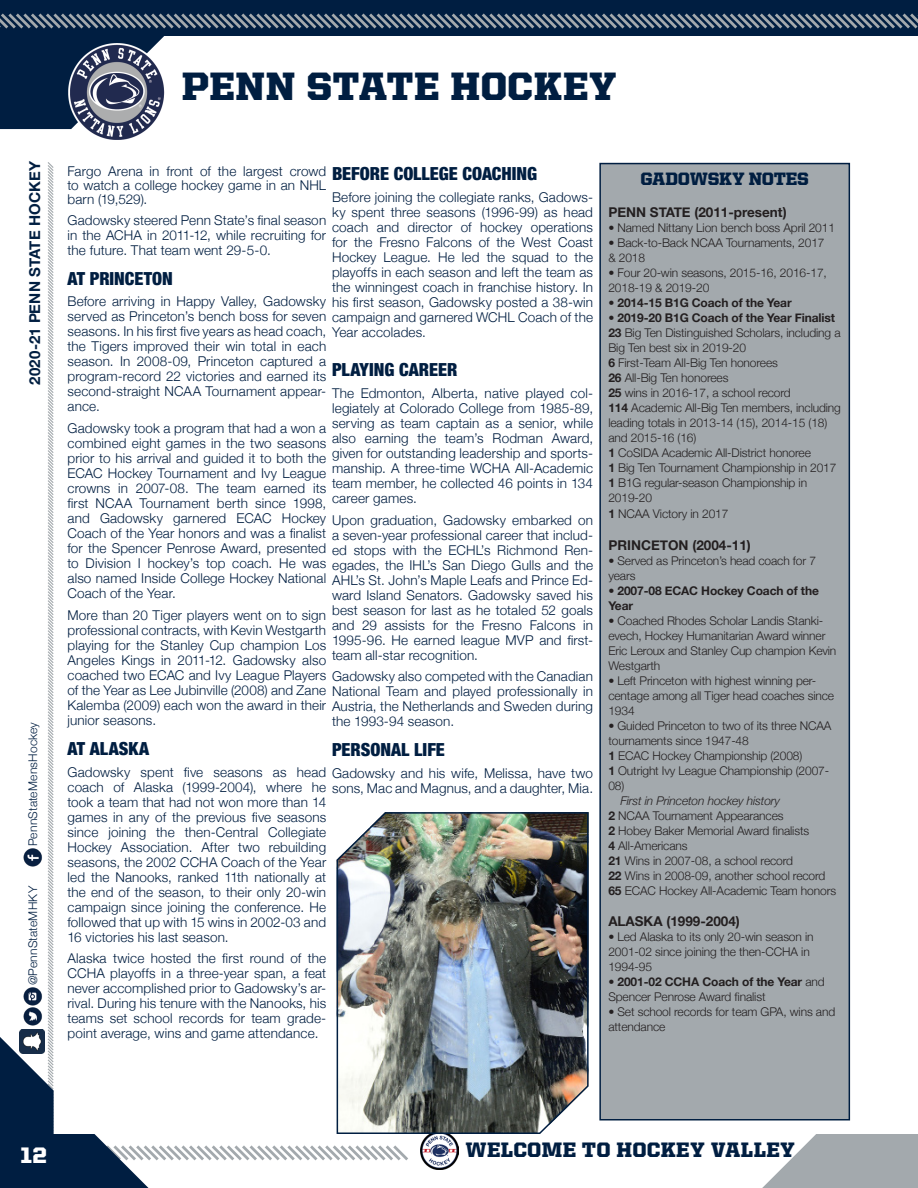
<style>
.page{position:relative;width:918px;height:1188px;background:#fff}
.page>*{position:absolute;margin:0;border:0;box-sizing:border-box;transform-origin:0 0}
.t1{font:900 39.75px "United Serif Reg";letter-spacing:.01em;color:#001e41}
.t2{font:900 22.5px "United Serif Reg";color:#fff}
.t3{font:900 21px "United Serif Reg";letter-spacing:.015em;color:#001e41}
.t4{font:900 condensed 18px "Helvetica Neue";color:#001e41}
.t5{font:900 18px "United Serif Reg";letter-spacing:-.015em;color:#001e41}
.t6{font:700 15px "Helvetica Neue";letter-spacing:.01em;color:#001e41}
._1920_head_coach_bio{font:300 13.5px/15px "Helvetica Neue";letter-spacing:.01em;color:#001e41;text-align:justify}
.t7{font:700 13.5px "Helvetica Neue";color:#231f20}
.t8{font:300 12px/15px "Helvetica Neue";letter-spacing:-.01em;color:#231f20}
.t9{font:700 12px/15px "Helvetica Neue";letter-spacing:-.01em;color:#231f20}
.t10{font:300 12px "Helvetica Neue";letter-spacing:.015em;color:#001e41}
.t11{font:italic 300 12px "Helvetica Neue";letter-spacing:-.01em;color:#231f20}
.s1{font-weight:300}
.s2{font-weight:700}
</style>
<div class="page">
<svg style="left:762px;top:1134px;width:156px;height:54px"></svg>
<svg style="left:0;top:162px;width:408px;height:1026px"></svg>
<img style="left:420px;top:1135px;width:38px;height:35px">
<img style="left:68px;top:129px;width:79px;height:11px">
<svg style="left:0;top:0;width:918px;height:129px"></svg>
<img style="left:21px;top:845px;width:24px;height:25px">
<img style="left:21px;top:984px;width:24px;height:21px">
<img style="left:20px;top:1005px;width:25px;height:48px">
<img style="left:336px;top:811px;width:253px;height:324px">
<div style="left:600px;top:164px;width:249px;height:956px;background:#a3a9ad"></div>
<div style="left:599px;top:163px;width:251px;height:957px;border:2px solid #001e41"></div>
<p class="t6" style="left:26px;top:385px;width:226px;rotate:-90deg">2020-21 PENN STATE HOCKEY</p>
<p class="t10" style="left:25px;top:846px;width:125px;rotate:-90deg">PennStateMensHockey</p>
<p class="t10" style="left:25px;top:985px;width:101px;rotate:-90deg">@PennStateMHKY</p>
<h1 class="t1" style="left:182px;top:64px;width:437px">PENN STATE HOCKEY</h1>
<p class="_1920_head_coach_bio" style="left:68px;top:164px;width:260px;line-height:14.2px">Fargo Arena in front of the largest crowd to watch a college hockey game in an NHL barn (19,529).</p>
<p class="_1920_head_coach_bio" style="left:68px;top:213px;width:260px">Gadowsky steered Penn State’s final season in the ACHA in 2011-12, while recruiting for the future. That team went 29-5-0.</p>
<p class="t4" style="left:68px;top:267px;width:107px">AT PRINCETON</p>
<p class="_1920_head_coach_bio" style="left:68px;top:294px;width:527px;text-align:left">Before arriving in Happy Valley, Gadowsky his first season, Gadowsky posted a 38-win served as Princeton’s bench boss for seven campaign and garnered WCHL Coach of the seasons. In his first five years as head coach, Year accolades.<br>the Tigers improved their win total in each<br>season. In 2008-09, Princeton captured a<br>program-record 22 victories and earned its<br>second-straight NCAA Tournament appear-<br>ance.</p>
<p class="_1920_head_coach_bio" style="left:68px;top:421px;width:260px">Gadowsky took a program that had a won a combined eight games in the two seasons prior to his arrival and guided it to both the ECAC Hockey Tournament and Ivy League crowns in 2007-08. The team earned its first NCAA Tournament berth since 1998, and Gadowsky garnered ECAC Hockey Coach of the Year honors and was a finalist for the Spencer Penrose Award, presented to Division I hockey’s top coach. He was also named Inside College Hockey National Coach of the Year.</p>
<p class="_1920_head_coach_bio" style="left:68px;top:607px;width:260px">More than 20 Tiger players went on to sign professional contracts, with Kevin Westgarth playing for the Stanley Cup champion Los Angeles Kings in 2011-12. Gadowsky also coached two ECAC and Ivy League Players of the Year as Lee Jubinville (2008) and Zane Kalemba (2009) each won the award in their junior seasons.</p>
<p class="t4" style="left:68px;top:737px;width:83px">AT ALASKA</p>
<p class="_1920_head_coach_bio" style="left:68px;top:764px;width:260px">Gadowsky spent five seasons as head coach of Alaska (1999-2004), where he took a team that had not won more than 14 games in any of the previous five seasons since joining the then-Central Collegiate Hockey Association. After two rebuilding seasons, the 2002 CCHA Coach of the Year led the Nanooks, ranked 11th nationally at the end of the season, to their only 20-win campaign since joining the conference. He followed that up with 15 wins in 2002-03 and 16 victories his last season.</p>
<p class="_1920_head_coach_bio" style="left:68px;top:951px;width:260px">Alaska twice hosted the first round of the CCHA playoffs in a three-year span, a feat never accomplished prior to Gadowsky’s ar&shy;rival. During his tenure with the Nanooks, his teams set school records for team grade&shy;point average, wins and game attendance.</p>
<p class="t4" style="left:332px;top:163px;width:207px">BEFORE COLLEGE COACHING</p>
<p class="_1920_head_coach_bio" style="left:332px;top:189px;width:263px">Before joining the collegiate ranks, Gadows&shy;ky spent three seasons (1996-99) as head coach and director of hockey operations for the Fresno Falcons of the West Coast Hockey League. He led the squad to the playoffs in each season and left the team as the winningest coach in franchise history. In</p>
<p class="t4" style="left:332px;top:359px;width:127px">PLAYING CAREER</p>
<p class="_1920_head_coach_bio" style="left:332px;top:385px;width:263px">The Edmonton, Alberta, native played col&shy;legiately at Colorado College from 1985-89, serving as team captain as a senior, while also earning the team’s Rodman Award, given for outstanding leadership and sports&shy;manship. A three-time WCHA All-Academic team member, he collected 46 points in 134 career games.</p>
<p class="_1920_head_coach_bio" style="left:332px;top:512px;width:263px">Upon graduation, Gadowsky embarked on a seven-year professional career that includ&shy;ed stops with the ECHL’s Richmond Ren&shy;egades, the IHL’s San Diego Gulls and the AHL’s St. John’s Maple Leafs and Prince Ed&shy;ward Island Senators. Gadowsky saved his best season for last as he totaled 52 goals and 29 assists for the Fresno Falcons in 1995-96. He earned league MVP and first&shy;team all-star recognition.</p>
<p class="_1920_head_coach_bio" style="left:332px;top:669px;width:263px">Gadowsky also competed with the Canadian National Team and played professionally in Austria, the Netherlands and Sweden during the 1993-94 season.</p>
<p class="t4" style="left:332px;top:739px;width:114px">PERSONAL LIFE</p>
<p class="_1920_head_coach_bio" style="left:332px;top:765px;width:263px">Gadowsky and his wife, Melissa, have two sons, Mac and Magnus, and a daughter, Mia.</p>
<p class="t5" style="left:640px;top:169px;width:170px">GADOWSKY NOTES</p>
<p class="t7" style="left:608px;top:204px;width:180px">PENN STATE (2011-present)</p>
<p class="t8" style="left:608px;top:220px;width:228px">• Named Nittany Lion bench boss April 2011</p>
<p class="t8" style="left:608px;top:235px;width:218px">• Back-to-Back NCAA Tournaments, 2017 &amp; 2018</p>
<p class="t8" style="left:608px;top:265px;width:220px">• Four 20-win seasons, 2015-16, 2016-17,<br>2018-19 &amp; 2019-20</p>
<p class="t9" style="left:608px;top:295px;width:185px"><span class="s1">•</span> 2014-15 B1G Coach of the Year</p>
<p class="t9" style="left:608px;top:310px;width:228px"><span class="s1">•</span> 2019-20 B1G Coach of the Year Finalist</p>
<p class="t8" style="left:608px;top:325px;width:234px"><span class="s2">23</span> Big Ten Distinguished Scholars, including a<br>Big Ten best six in 2019-20</p>
<p class="t8" style="left:608px;top:355px;width:171px"><span class="s2">6</span> First-Team All-Big Ten honorees</p>
<p class="t8" style="left:608px;top:370px;width:122px"><span class="s2">26</span> All-Big Ten honorees</p>
<p class="t8" style="left:608px;top:385px;width:184px"><span class="s2">25</span> wins in 2016-17, a school record</p>
<p class="t8" style="left:608px;top:400px;width:234px"><span class="s2">114</span> Academic All-Big Ten members, including leading totals in 2013-14 (15), 2014-15 (18) and 2015-16 (16)</p>
<p class="t8" style="left:608px;top:445px;width:204px"><span class="s2">1</span> CoSIDA Academic All-District honoree</p>
<p class="t8" style="left:608px;top:460px;width:230px"><span class="s2">1</span> Big Ten Tournament Championship in 2017</p>
<p class="t8" style="left:608px;top:475px;width:200px"><span class="s2">1</span> B1G regular-season Championship in<br>2019-20</p>
<p class="t8" style="left:608px;top:506px;width:122px"><span class="s2">1</span> NCAA Victory in 2017</p>
<p class="t7" style="left:608px;top:536px;width:144px">PRINCETON (2004-11)</p>
<p class="t8" style="left:608px;top:553px;width:209px">• Served as Princeton’s head coach for 7 years</p>
<p class="t9" style="left:608px;top:583px;width:212px"><span class="s1">•</span> 2007-08 ECAC Hockey Coach of the<br>Year</p>
<p class="t8" style="left:608px;top:613px;width:230px">• Coached Rhodes Scholar Landis Stanki&shy;evech, Hockey Humanitarian Award winner Eric Leroux and Stanley Cup champion Kevin Westgarth</p>
<p class="t8" style="left:608px;top:673px;width:227px">• Left Princeton with highest winning per&shy;centage among all Tiger head coaches since<br>1934</p>
<p class="t8" style="left:608px;top:718px;width:225px">• Guided Princeton to two of its three NCAA tournaments since 1947-48</p>
<p class="t8" style="left:608px;top:748px;width:196px"><span class="s2">1</span> ECAC Hockey Championship (2008)</p>
<p class="t8" style="left:608px;top:763px;width:222px"><span class="s2">1</span> Outright Ivy League Championship (2007-<br>08)</p>
<p class="t11" style="left:620px;top:793px;width:161px">First in Princeton hockey history</p>
<p class="t8" style="left:608px;top:808px;width:177px"><span class="s2">2</span> NCAA Tournament Appearances</p>
<p class="t8" style="left:608px;top:823px;width:202px"><span class="s2">2</span> Hobey Baker Memorial Award finalists</p>
<p class="t8" style="left:608px;top:838px;width:81px"><span class="s2">4</span> All-Americans</p>
<p class="t8" style="left:608px;top:853px;width:186px"><span class="s2">21</span> Wins in 2007-08, a school record</p>
<p class="t8" style="left:608px;top:868px;width:219px"><span class="s2">22</span> Wins in 2008-09, another school record</p>
<p class="t8" style="left:608px;top:883px;width:229px"><span class="s2">65</span> ECAC Hockey All-Academic Team honors</p>
<p class="t7" style="left:608px;top:913px;width:133px">ALASKA (1999-2004)</p>
<p class="t8" style="left:608px;top:929px;width:207px">• Led Alaska to its only 20-win season in<br>2001-02 since joining the then-CCHA in<br>1994-95</p>
<p class="t8" style="left:608px;top:974px;width:218px">• <span class="s2">2001-02 CCHA Coach of the Year</span> and<br>Spencer Penrose Award finalist</p>
<p class="t8" style="left:608px;top:1004px;width:228px">• Set school records for team GPA, wins and attendance</p>
<h2 class="t2" style="left:21px;top:1142px;width:28px">12</h2>
<h3 class="t3" style="left:465px;top:1138px;width:331px">WELCOME TO HOCKEY VALLEY</h3>
</div>
